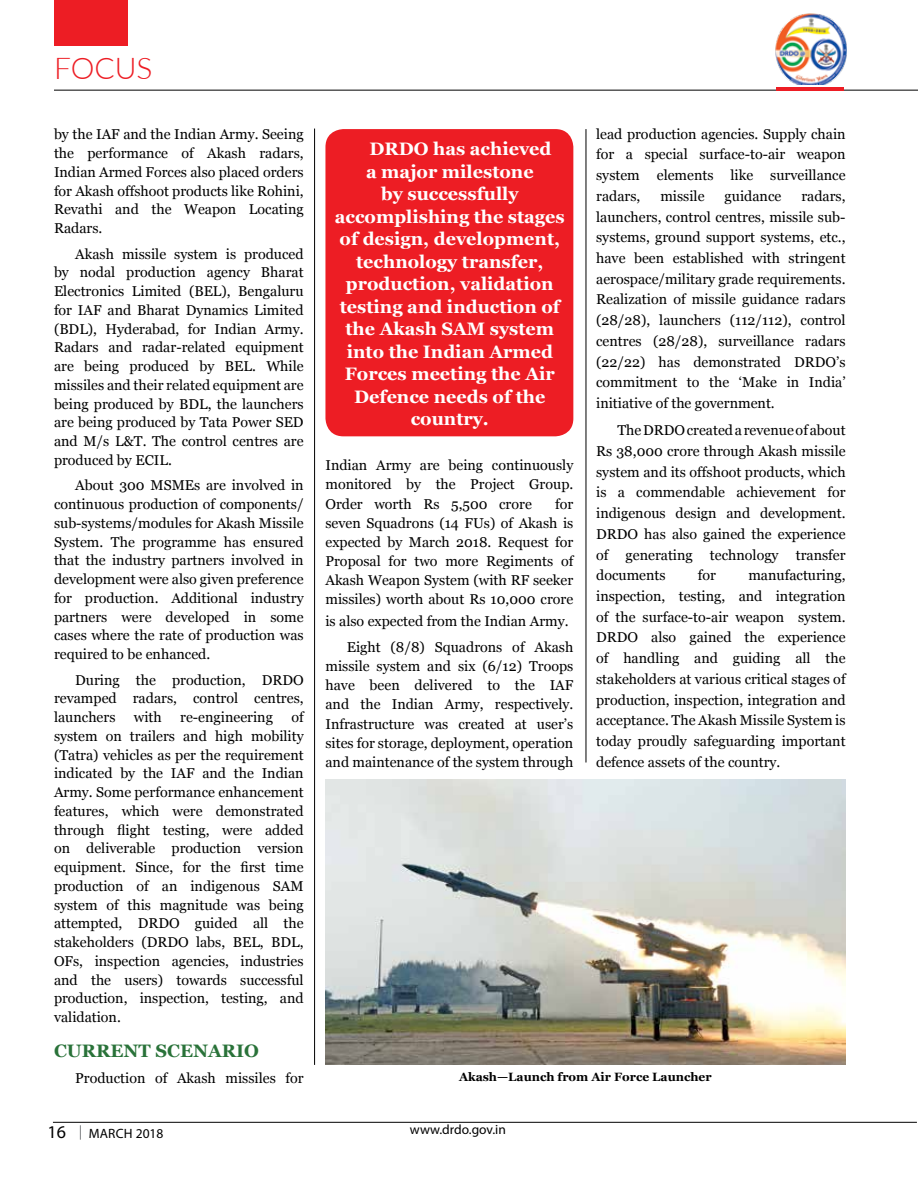
<style>
.page{position:relative;width:918px;height:1188px;background:#fff}
.page>*{position:absolute;margin:0;border:0;box-sizing:border-box;transform-origin:0 0}
.t1{font:300 30px "Lato";color:#ed1d24}
.t2{font:700 18px "Georgia";color:#fff}
.t3{font:700 18px "Georgia";color:#297239}
.t4{font:18px "Myriad Pro";color:#000}
.t5{font:14.25px/18.8px "Georgia";color:#000;text-align:justify}
.t6{font:13.5px "Myriad Pro";color:#000}
.t7{font:700 12px "Georgia";color:#000}
</style>
<div class="page">
<hr style="left:54px;top:90px;width:864px;height:1px;background:#000">
<div style="left:54px;top:0;width:74px;height:46px;background:#ed1d24"></div>
<hr style="left:53px;top:1122px;width:864px;height:1px;background:#000">
<svg style="left:80px;top:1125px;width:1px;height:15px"></svg>
<hr style="left:776px;top:87px;width:68px;height:3px;background:#ed1d24">
<img style="left:775px;top:13px;width:72px;height:72px">
<hr style="left:586px;top:129px;width:1px;height:634px;background:#000">
<hr style="left:314px;top:129px;width:1px;height:936px;background:#000">
<div style="left:325px;top:129px;width:248px;height:307px;background:#ed1d24;border-radius:18px"></div>
<img style="left:325px;top:780px;width:521px;height:285px">
<h1 class="t1" style="left:54px;top:47px;width:100px">FOCUS</h1>
<p class="t5" style="left:54px;top:125px;width:251px">by the IAF and the Indian Army. Seeing the performance of Akash radars, Indian Armed Forces also placed orders for Akash offshoot products like Rohini, Revathi and the Weapon Locating Radars.</p>
<p class="t5" style="left:54px;top:244px;width:251px;text-indent:21px">Akash missile system is produced by nodal production agency Bharat Electronics Limited (BEL), Bengaluru for IAF and Bharat Dynamics Limited (BDL), Hyderabad, for Indian Army.<br>Radars and radar-related equipment are being produced by BEL. While missiles and their related equipment are being produced by BDL, the launchers are being produced by Tata Power SED and M/s L&amp;T. The control centres are produced by ECIL.</p>
<p class="t5" style="left:54px;top:476px;width:251px;text-indent:21px">About 300 MSMEs are involved in continuous production of components/ sub-systems/modules for Akash Missile System. The programme has ensured that the industry partners involved in development were also given preference for production. Additional industry partners were developed in some cases where the rate of production was required to be enhanced.</p>
<p class="t5" style="left:54px;top:670px;width:251px;text-indent:21px">During the production, DRDO revamped radars, control centres, launchers</p>
<p class="t5" style="left:54px;top:708px;width:251px;text-indent:237px">of system on trailers and high mobility (Tatra) vehicles as per the requirement indicated by the IAF and the Indian Army. Some performance enhancement features, which were demonstrated through flight testing, were added on deliverable production version equipment. Since, for the first time production of an indigenous SAM system of this magnitude was being attempted, DRDO guided all the stakeholders (DRDO labs, BEL, BDL, OFs, inspection agencies, industries and the users) towards successful production, inspection, testing, and validation.</p>
<p class="t3" style="left:54px;top:1037px;width:15px">CURRENT</p>
<p class="t3" style="left:156px;top:1037px;width:105px">Scenario</p>
<p class="t5" style="left:75px;top:1068px;width:230px">Production of Akash missiles for</p>
<p class="t5" style="left:134px;top:708px;width:29px">with</p>
<p class="t5" style="left:180px;top:708px;width:94px">re-engineering</p>
<p class="t2" style="left:369px;top:135px;width:16px">DRDO</p>
<p class="t2" style="left:433px;top:135px;width:120px">has achieved</p>
<p class="t2" style="left:366px;top:158px;width:169px">a major milestone</p>
<p class="t2" style="left:381px;top:180px;width:139px">by successfully</p>
<p class="t2" style="left:335px;top:203px;width:232px">accomplishing the stages</p>
<p class="t2" style="left:340px;top:225px;width:222px">of design, development,</p>
<p class="t2" style="left:356px;top:248px;width:189px">technology transfer,</p>
<p class="t2" style="left:346px;top:270px;width:209px">production, validation</p>
<p class="t2" style="left:340px;top:293px;width:223px">testing and induction of</p>
<p class="t2" style="left:345px;top:315px;width:210px">the Akash SAM system</p>
<p class="t2" style="left:347px;top:338px;width:208px">into the Indian Armed</p>
<p class="t2" style="left:345px;top:360px;width:211px">Forces meeting the Air</p>
<p class="t2" style="left:354px;top:383px;width:193px">Defence needs of the</p>
<p class="t2" style="left:411px;top:405px;width:80px">country.</p>
<p class="t5" style="left:325px;top:456px;width:249px">Indian Army are being continuously monitored by the Project Group.<br>Order worth Rs 5,500 crore</p>
<p class="t5" style="left:325px;top:494px;width:249px;text-indent:230px">for seven Squadrons (14 FUs) of Akash is expected by March 2018. Request for Proposal for two more Regiments of Akash Weapon System (with RF seeker missiles) worth about Rs 10,000 crore</p>
<p class="t5" style="left:347px;top:608px;width:228px;line-height:26px;text-indent:-21px">is also expected from the Indian Army.<br>Eight (8/8) Squadrons of Akash</p>
<p class="t5" style="left:325px;top:657px;width:249px">missile system and six (6/12) Troops have been delivered to the IAF and the Indian Army, respectively.<br>Infrastructure was created at user’s sites for storage, deployment, operation and maintenance of the system through</p>
<p class="t5" style="left:596px;top:123px;width:251px;line-height:20.7px">lead production agencies. Supply chain for a special surface-to-air weapon system elements like surveillance radars,</p>
<p class="t5" style="left:596px;top:186px;width:251px;line-height:20.7px;text-indent:205px">radars, launchers, control centres, missile sub&shy;systems, ground support systems, etc., have been established with stringent aerospace/military grade requirements.<br>Realization of missile guidance radars (28/28), launchers (112/112), control centres (28/28), surveillance radars (22/22) has demonstrated DRDO’s commitment to the ‘Make in India’ initiative of the government.</p>
<p class="t5" style="left:596px;top:420px;width:251px;line-height:20.7px;text-indent:21px">The DRDO created a revenue of about Rs 38,000 crore through Akash missile system and its offshoot products, which is a commendable achievement for indigenous design and development.<br>DRDO has also gained the experience of generating technology transfer documents</p>
<p class="t5" style="left:660px;top:187px;width:46px">missile</p>
<p class="t5" style="left:725px;top:187px;width:58px">guidance</p>
<p class="t5" style="left:596px;top:565px;width:251px;line-height:20.7px;text-indent:152px">manufacturing, inspection, testing, and integration of the surface-to-air weapon system.<br>DRDO also gained the experience of handling and guiding all the stakeholders at various critical stages of production, inspection, integration and acceptance. The Akash Missile System is today proudly safeguarding important defence assets of the country.</p>
<p class="t5" style="left:698px;top:566px;width:20px">for</p>
<p class="t7" style="left:459px;top:1068px;width:254px">Akash—Launch from Air Force Launcher</p>
<p class="t4" style="left:48px;top:1121px;width:20px">16</p>
<p class="t6" style="left:89px;top:1125px;width:76px">march 2018</p>
<p class="t6" style="left:410px;top:1121px;width:98px">www.drdo.gov.in</p>
</div>
